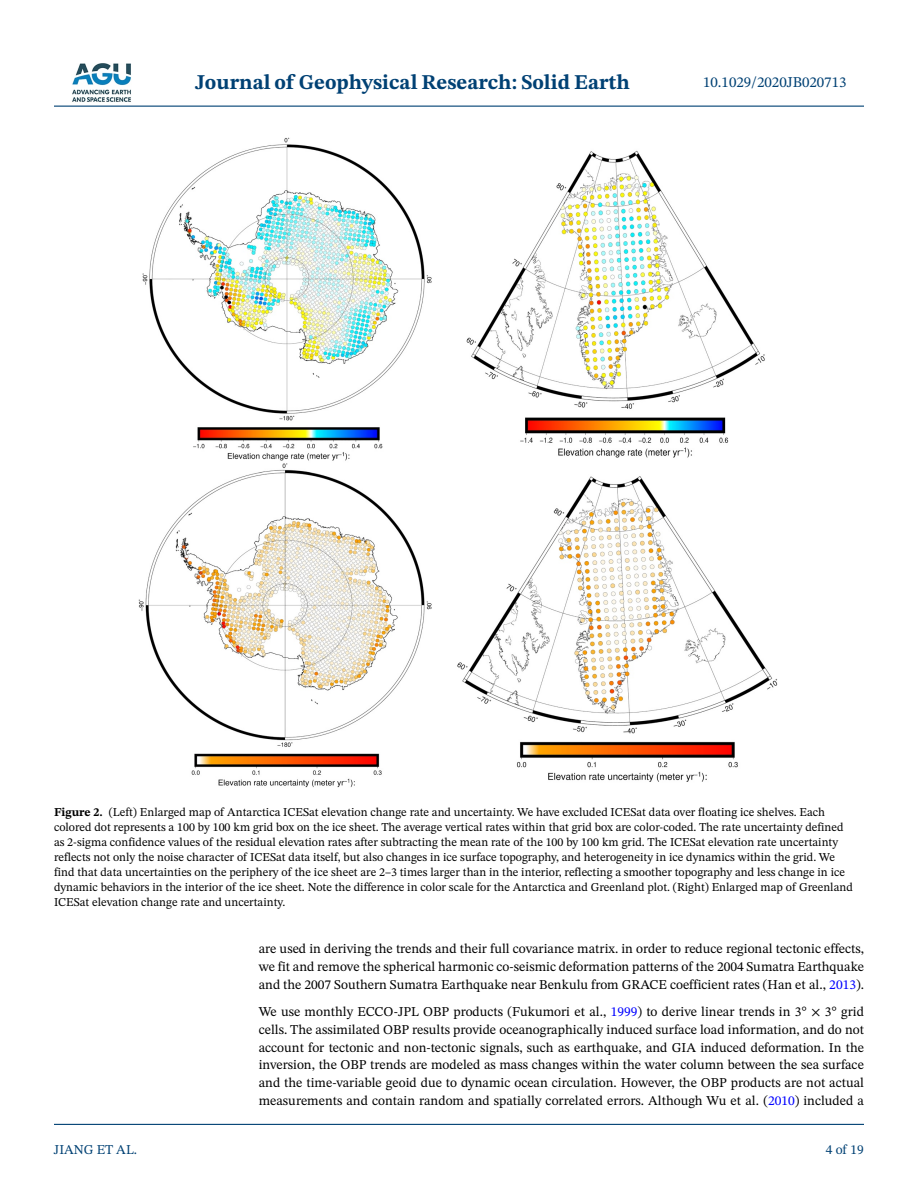
<style>
.page{position:relative;width:918px;height:1188px;background:#fff}
.page>*{position:absolute;margin:0;border:0;box-sizing:border-box;transform-origin:0 0}
.t1{font:700 21px "STIX Two Text";color:#004174}
.t2{font:15px "STIX Two Text";color:#004174}
.t3{font:13.5px/18px "STIX Two Text";color:#000;text-align:justify}
.t4{font:13.5px "STIX Two Text";color:#004174}
.t5{font:12px/15px "STIX Two Text";color:#000}
.s1{font-weight:700}
.s2{color:#00f}
</style>
<div class="page">
<hr style="left:54px;top:106px;width:810px;height:1px;background:#004174">
<hr style="left:54px;top:1124px;width:810px;height:1px;background:#004174">
<img style="left:72px;top:63px;width:59px;height:39px">
<img style="left:139px;top:137px;width:639px;height:651px">
<h1 class="t1" style="left:195px;top:67px;width:436px">Journal of Geophysical Research: Solid Earth</h1>
<p class="t2" style="left:703px;top:72px;width:145px">10.1029/2020JB020713</p>
<p class="t5" style="left:54px;top:805px;width:800px"><span class="s1">Figure 2.</span> (Left) Enlarged map of Antarctica ICESat elevation change rate and uncertainty. We have excluded ICESat data over floating ice shelves. Each colored dot represents a 100 by 100 km grid box on the ice sheet. The average vertical rates within that grid box are color-coded. The rate uncertainty defined as 2-sigma confidence values of the residual elevation rates after subtracting the mean rate of the 100 by 100 km grid. The ICESat elevation rate uncertainty reflects not only the noise character of ICESat data itself, but also changes in ice surface topography, and heterogeneity in ice dynamics within the grid. We find that data uncertainties on the periphery of the ice sheet are 2–3 times larger than in the interior, reflecting a smoother topography and less change in ice dynamic behaviors in the interior of the ice sheet. Note the difference in color scale for the Antarctica and Greenland plot. (Right) Enlarged map of Greenland ICESat elevation change rate and uncertainty.</p>
<p class="t4" style="left:54px;top:1140px;width:85px">JIANG ET AL.</p>
<p class="t3" style="left:259px;top:939px;width:607px">are used in deriving the trends and their full covariance matrix. in order to reduce regional tectonic effects, we fit and remove the spherical harmonic co-seismic deformation patterns of the 2004 Sumatra Earthquake and the 2007 Southern Sumatra Earthquake near Benkulu from GRACE coefficient rates (Han et al., <span class="s2">2013</span>).</p>
<p class="t3" style="left:259px;top:1002px;width:607px">We use monthly ECCO-JPL OBP products (Fukumori et al., <span class="s2">1999</span>) to derive linear trends in 3° × 3° grid cells. The assimilated OBP results provide oceanographically induced surface load information, and do not account for tectonic and non-tectonic signals, such as earthquake, and GIA induced deformation. In the inversion, the OBP trends are modeled as mass changes within the water column between the sea surface and the time-variable geoid due to dynamic ocean circulation. However, the OBP products are not actual measurements and contain random and spatially correlated errors. Although Wu et al. (<span class="s2">2010</span>) included a</p>
<p class="t4" style="left:826px;top:1140px;width:40px">4 of 19</p>
</div>
